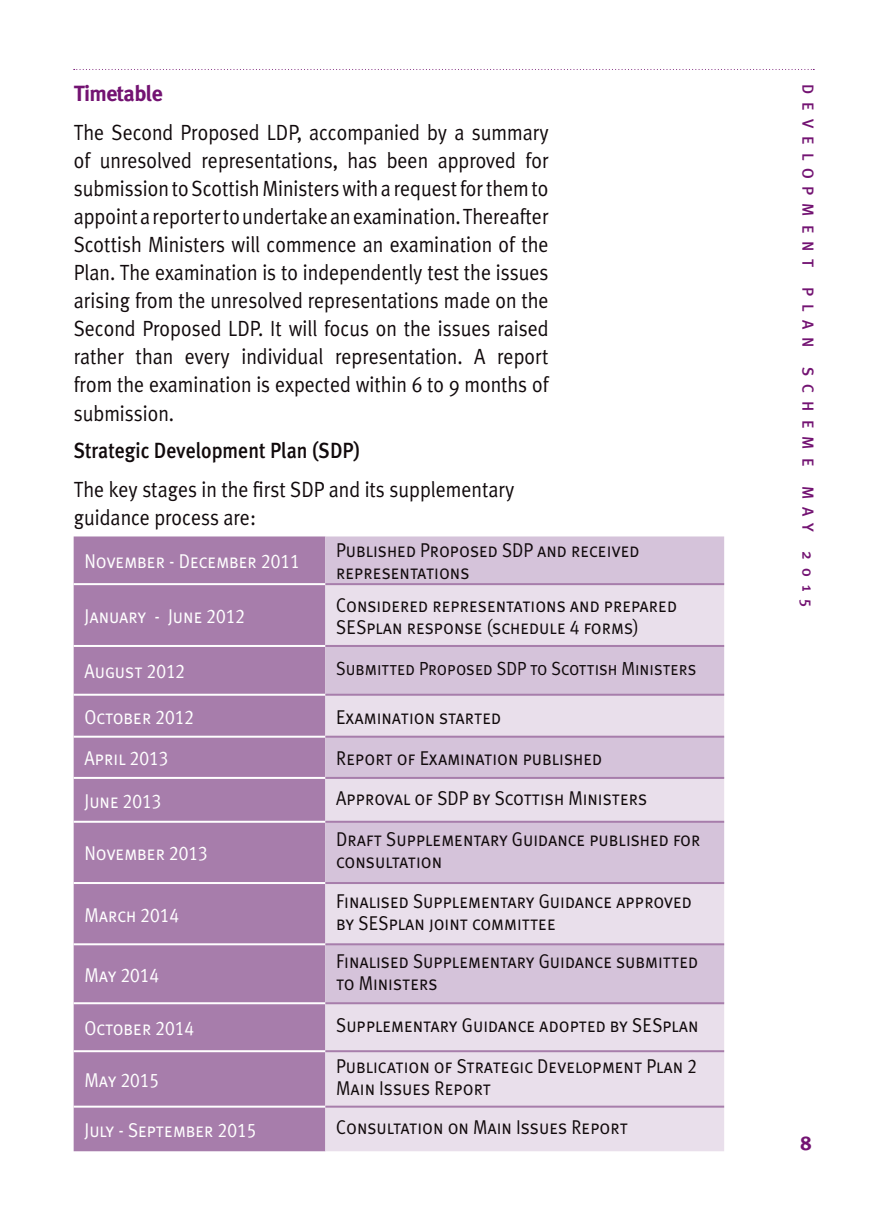
<style>
.page{position:relative;width:874px;height:1225px;background:#fff}
.page>*{position:absolute;margin:0;border:0;box-sizing:border-box;transform-origin:0 0}
.t1{font:22px/28px "Meta Plus Normal";color:#110a0c;text-align:justify;scale:.9 1}
.t2{font:500 22px "Meta Plus";color:#110a0c;scale:.9 1}
.t3{font:700 22px "Meta Plus";letter-spacing:-.03em;color:#731372}
.t4{font:20px/22px "Meta Plus Normal Caps";color:#110a0c;scale:.9 1}
.t5{font:20px "Meta Plus Normal Caps";color:#fff;scale:.9 1}
.t6{font:700 20px "Meta Plus";color:#731372}
.t7{font:19px "Meta Plus Normal Caps";color:#110a0c;scale:.9 1}
.t8{font:500 16px "Meta Plus";letter-spacing:.5em;color:#731372}
</style>
<div class="page">
<svg style="left:74px;top:69px;width:739px;height:1px"></svg>
<div style="left:74px;top:536px;width:251px;height:615px;background:#a77dab"></div>
<div style="left:325px;top:536px;width:398px;height:47px;background:#d5c3da"></div>
<svg style="left:325px;top:585px;width:398px;height:566px;fill:#e9dfeb"></svg>
<hr style="left:74px;top:583px;width:251px;height:2px;background:#fff">
<hr style="left:74px;top:693px;width:251px;height:2px;background:#fff">
<hr style="left:74px;top:645px;width:251px;height:2px;background:#fff">
<hr style="left:74px;top:735px;width:251px;height:2px;background:#fff">
<hr style="left:74px;top:777px;width:251px;height:2px;background:#fff">
<hr style="left:74px;top:820px;width:251px;height:2px;background:#fff">
<hr style="left:74px;top:882px;width:251px;height:2px;background:#fff">
<hr style="left:74px;top:943px;width:251px;height:2px;background:#fff">
<hr style="left:74px;top:1002px;width:251px;height:2px;background:#fff">
<hr style="left:74px;top:1050px;width:251px;height:2px;background:#fff">
<hr style="left:74px;top:1105px;width:251px;height:2px;background:#fff">
<hr style="left:325px;top:583px;width:398px;height:2px;background:#a77dab">
<hr style="left:325px;top:645px;width:398px;height:2px;background:#a77dab">
<hr style="left:325px;top:693px;width:398px;height:2px;background:#a77dab">
<hr style="left:325px;top:735px;width:398px;height:2px;background:#a77dab">
<hr style="left:325px;top:777px;width:398px;height:2px;background:#a77dab">
<hr style="left:325px;top:820px;width:398px;height:2px;background:#a77dab">
<hr style="left:325px;top:882px;width:398px;height:2px;background:#a77dab">
<hr style="left:325px;top:943px;width:398px;height:2px;background:#a77dab">
<hr style="left:325px;top:1002px;width:398px;height:2px;background:#a77dab">
<hr style="left:325px;top:1050px;width:398px;height:2px;background:#a77dab">
<hr style="left:325px;top:1105px;width:398px;height:2px;background:#a77dab">
<p class="t3" style="left:74px;top:80px;width:91px">Timetable</p>
<p class="t1" style="left:74px;top:118px;width:529px">The Second Proposed LDP, accompanied by a summary of unresolved representations, has been approved for submission to Scottish Ministers with a request for them to appoint a reporter to undertake an examination. Thereafter Scottish Ministers will commence an examination of the Plan. The examination is to independently test the issues arising from the unresolved representations made on the Second Proposed LDP. It will focus on the issues raised rather than every individual representation. A report from the examination is expected within 6 to 9 months of submission.</p>
<p class="t2" style="left:74px;top:437px;width:320px">Strategic Development Plan (SDP)</p>
<p class="t1" style="left:74px;top:475px;width:490px">The key stages in the first SDP and its supplementary guidance process are:</p>
<p class="t5" style="left:84px;top:549px;width:240px">November - December 2011</p>
<p class="t4" style="left:336px;top:538px;width:338px">Published Proposed SDP and received representations</p>
<p class="t5" style="left:84px;top:604px;width:180px">January - June 2012</p>
<p class="t4" style="left:336px;top:594px;width:380px">Considered representations and prepared<br>SESplan response (schedule 4 forms)</p>
<p class="t5" style="left:84px;top:660px;width:113px">August 2012</p>
<p class="t7" style="left:336px;top:658px;width:401px">Submitted Proposed SDP to Scottish Ministers</p>
<p class="t5" style="left:84px;top:705px;width:123px">October 2012</p>
<p class="t4" style="left:336px;top:705px;width:185px">Examination started</p>
<p class="t5" style="left:84px;top:746px;width:95px">April 2013</p>
<p class="t4" style="left:336px;top:747px;width:297px">Report of Examination published</p>
<p class="t5" style="left:84px;top:789px;width:87px">June 2013</p>
<p class="t4" style="left:336px;top:786px;width:347px">Approval of SDP by Scottish Ministers</p>
<p class="t5" style="left:84px;top:842px;width:138px">November 2013</p>
<p class="t4" style="left:336px;top:828px;width:406px">Draft Supplementary Guidance published for consultation</p>
<p class="t5" style="left:84px;top:903px;width:107px">March 2014</p>
<p class="t5" style="left:84px;top:963px;width:85px">May 2014</p>
<p class="t4" style="left:336px;top:889px;width:396px">Finalised Supplementary Guidance approved by SESplan joint committee</p>
<p class="t4" style="left:336px;top:949px;width:403px">Finalised Supplementary Guidance submitted to Ministers</p>
<p class="t5" style="left:84px;top:1016px;width:123px">October 2014</p>
<p class="t4" style="left:336px;top:1014px;width:404px">Supplementary Guidance adopted by SESplan</p>
<p class="t5" style="left:84px;top:1068px;width:85px">May 2015</p>
<p class="t4" style="left:336px;top:1054px;width:402px">Publication of Strategic Development Plan 2<br>Main Issues Report</p>
<p class="t5" style="left:84px;top:1118px;width:192px">July - September 2015</p>
<p class="t4" style="left:336px;top:1115px;width:325px">Consultation on Main Issues Report</p>
<p class="t8" style="left:817px;top:84px;width:525px;rotate:90deg">DEVELOPMENT PLAN SCHEME MAY 2015</p>
<p class="t6" style="left:799px;top:1131px;width:13px">8</p>
</div>
